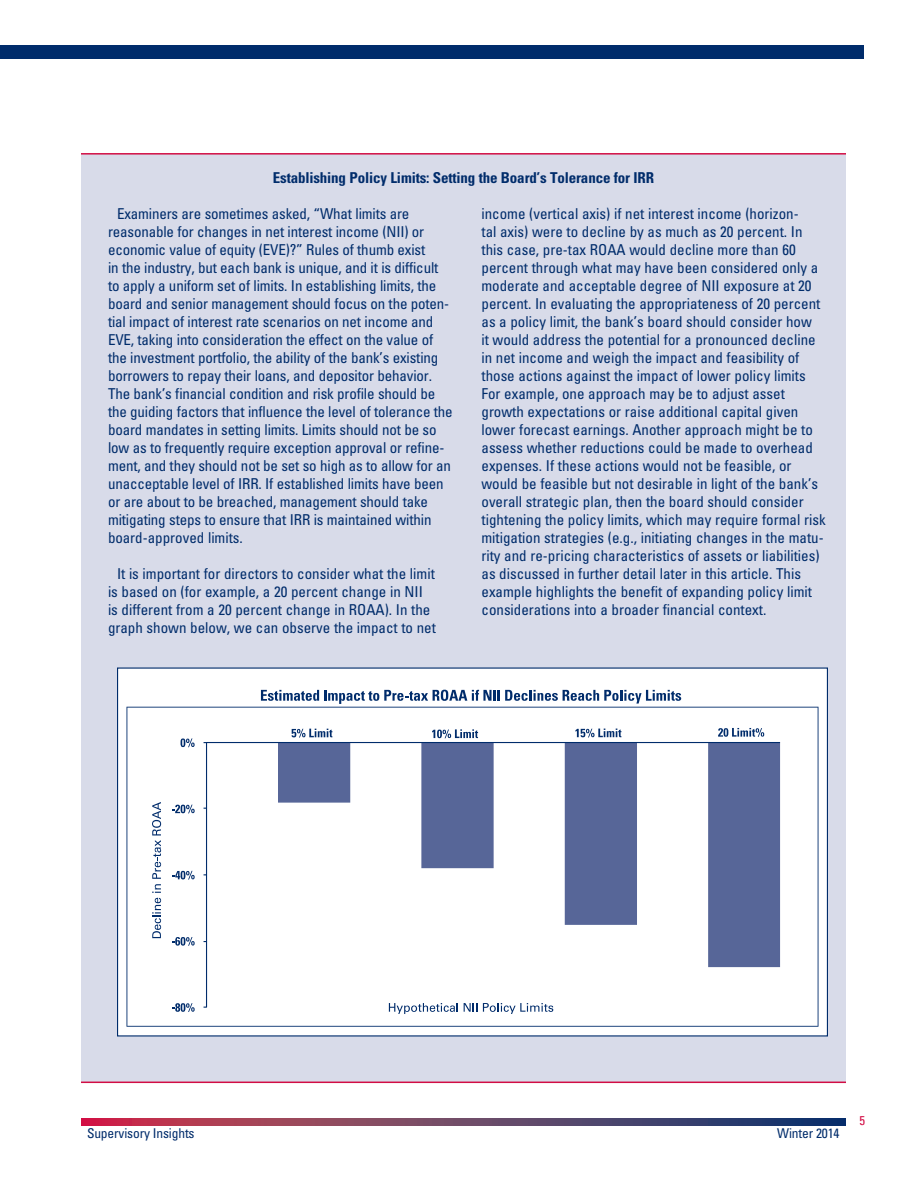
<style>
.page{position:relative;width:918px;height:1188px;background:#fff}
.page>*{position:absolute;margin:0;border:0;box-sizing:border-box;transform-origin:0 0}
.Body{font:condensed 15px/18px "Univers LT Std";color:#002c6b}
.Bullet{font:700 condensed 15px "Univers LT Std";letter-spacing:-.01em;color:#002c6b}
.t1{font:condensed 13.5px "Univers LT Std";letter-spacing:-.01em;color:#002c6b}
.t2{font:condensed 12.75px "Univers LT Std";color:#d20d44}
</style>
<div class="page">
<div style="left:0;top:45px;width:864px;height:13px;background:#002c6b"></div>
<svg style="left:81px;top:1119px;width:765px;height:6px;background:#6f3f62"></svg>
<div style="left:81px;top:154px;width:765px;height:929px;background:#d8dbe9"></div>
<hr style="left:81px;top:153px;width:765px;height:2px;background:#d20d44">
<hr style="left:81px;top:1082px;width:765px;height:1px;background:#d20d44">
<div style="left:118px;top:668px;width:709px;height:368px;background:#fff"></div>
<svg style="left:261px;top:690px;width:420px;height:14px"></svg>
<svg style="left:126px;top:707px;width:692px;height:320px"></svg>
<p class="Bullet" style="left:273px;top:169px;width:383px">Establishing Policy Limits: Setting the Board’s Tolerance for IRR</p>
<p class="Body" style="left:108px;top:205px;width:346px;text-indent:9px">Examiners are sometimes asked, “What limits are reasonable for changes in net interest income (NII) or economic value of equity (EVE)?” Rules of thumb exist<br>in the industry, but each bank is unique, and it is difficult to apply a uniform set of limits. In establishing limits, the board and senior management should focus on the poten&shy;tial impact of interest rate scenarios on net income and EVE, taking into consideration the effect on the value of the investment portfolio, the ability of the bank’s existing borrowers to repay their loans, and depositor behavior.<br>The bank’s financial condition and risk profile should be the guiding factors that influence the level of tolerance the board mandates in setting limits. Limits should not be so low as to frequently require exception approval or refine&shy;ment, and they should not be set so high as to allow for an unacceptable level of IRR. If established limits have been or are about to be breached, management should take mitigating steps to ensure that IRR is maintained within board-approved limits.</p>
<p class="Body" style="left:108px;top:565px;width:329px;text-indent:9px">It is important for directors to consider what the limit is based on (for example, a 20 percent change in NII is different from a 20 percent change in ROAA). In the graph shown below, we can observe the impact to net</p>
<p class="Body" style="left:482px;top:205px;width:346px">income (vertical axis) if net interest income (horizon-<br>tal axis) were to decline by as much as 20 percent. In this case, pre-tax ROAA would decline more than 60 percent through what may have been considered only a moderate and acceptable degree of NII exposure at 20 percent. In evaluating the appropriateness of 20 percent as a policy limit, the bank’s board should consider how<br>it would address the potential for a pronounced decline in net income and weigh the impact and feasibility of those actions against the impact of lower policy limits For example, one approach may be to adjust asset growth expectations or raise additional capital given lower forecast earnings. Another approach might be to assess whether reductions could be made to overhead expenses. If these actions would not be feasible, or would be feasible but not desirable in light of the bank’s overall strategic plan, then the board should consider tightening the policy limits, which may require formal risk mitigation strategies (e.g., initiating changes in the matu&shy;rity and re-pricing characteristics of assets or liabilities) as discussed in further detail later in this article. This example highlights the benefit of expanding policy limit considerations into a broader financial context.</p>
<p class="t1" style="left:87px;top:1124px;width:109px">Supervisory Insights</p>
<p class="t1" style="left:777px;top:1124px;width:64px">Winter 2014</p>
<p class="t2" style="left:860px;top:1112px;width:7px">5</p>
</div>
